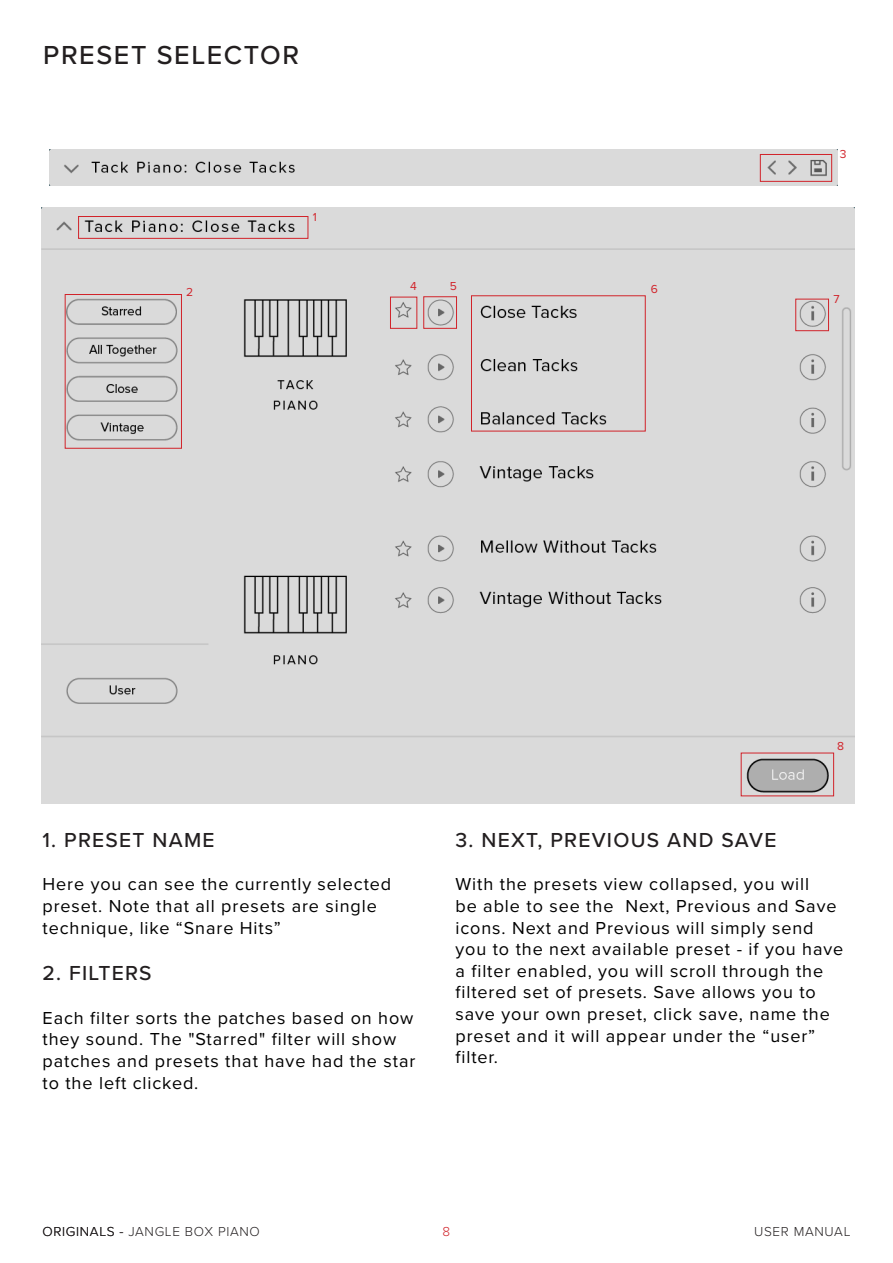
<style>
.page{position:relative;width:893px;height:1263px;background:#fff}
.page>*{position:absolute;margin:0;border:0;box-sizing:border-box;transform-origin:0 0}
.H2__Chapter_title{font:500 27px "Proxima Nova";letter-spacing:.06em;color:#231f20}
.H3__Body_text_title{font:500 21px "Proxima Nova";letter-spacing:.06em;color:#231f20}
.Main_body{font:18px/21.6px "Proxima Nova";letter-spacing:.05em;color:#000}
.t1{font:300 13.5px "Proxima Nova";letter-spacing:.05em;color:#231f20}
.t2{font:300 13.5px "Proxima Nova";color:#d1232a}
.Main_body-2{font:12px "Proxima Nova";color:#d1232a}
</style>
<div class="page">
<div style="left:42px;top:208px;width:812px;height:596px;background:#dadada"></div>
<div style="left:50px;top:150px;width:787px;height:36px;background:#dadada"></div>
<div style="left:78px;top:216px;width:230px;height:23px;border:1px solid #d1232a"></div>
<div style="left:65px;top:294px;width:117px;height:155px;border:1px solid #d1232a"></div>
<div style="left:760px;top:154px;width:72px;height:28px;border:1px solid #d1232a"></div>
<div style="left:390px;top:297px;width:27px;height:32px;border:1px solid #d1232a"></div>
<div style="left:423px;top:296px;width:34px;height:33px;border:1px solid #d1232a"></div>
<div style="left:795px;top:299px;width:34px;height:32px;border:1px solid #d1232a"></div>
<div style="left:471px;top:295px;width:175px;height:136px;border:1px solid #d1232a"></div>
<div style="left:741px;top:753px;width:93px;height:43px;border:1px solid #d1232a"></div>
<p class="H2__Chapter_title" style="left:43px;top:35px;width:257px">PRESET SELECTOR</p>
<p class="Main_body-2" style="left:186px;top:283px;width:9px">2</p>
<p class="Main_body-2" style="left:313px;top:208px;width:6px">1</p>
<p class="Main_body-2" style="left:410px;top:277px;width:8px">4</p>
<p class="Main_body-2" style="left:450px;top:277px;width:9px">5</p>
<p class="Main_body-2" style="left:651px;top:280px;width:9px">6</p>
<p class="Main_body-2" style="left:840px;top:145px;width:8px">3</p>
<p class="Main_body-2" style="left:833px;top:290px;width:8px">7</p>
<p class="Main_body-2" style="left:837px;top:737px;width:8px">8</p>
<p class="H3__Body_text_title" style="left:43px;top:825px;width:174px">1. PRESET NAME</p>
<p class="Main_body" style="left:43px;top:873px;width:350px">Here you can see the currently selected preset. Note that all presets are single technique, like “Snare Hits”</p>
<p class="H3__Body_text_title" style="left:43px;top:958px;width:111px">2. FILTERS</p>
<p class="Main_body" style="left:43px;top:1006px;width:374px">Each filter sorts the patches based on how they sound. The "Starred" filter will show patches and presets that have had the star to the left clicked.</p>
<p class="H3__Body_text_title" style="left:455px;top:825px;width:322px">3. NEXT, PREVIOUS AND SAVE</p>
<p class="Main_body" style="left:455px;top:873px;width:389px">With the presets view collapsed, you will<br>be able to see the Next, Previous and Save icons. Next and Previous will simply send you to the next available preset - if you have a filter enabled, you will scroll through the filtered set of presets. Save allows you to save your own preset, click save, name the preset and it will appear under the “user” filter.</p>
<p class="t1" style="left:43px;top:1221px;width:219px">ORIGINALS - JANGLE BOX PIANO</p>
<p class="t2" style="left:443px;top:1221px;width:9px">8</p>
<p class="t1" style="left:754px;top:1221px;width:98px">USER MANUAL</p>
</div>
